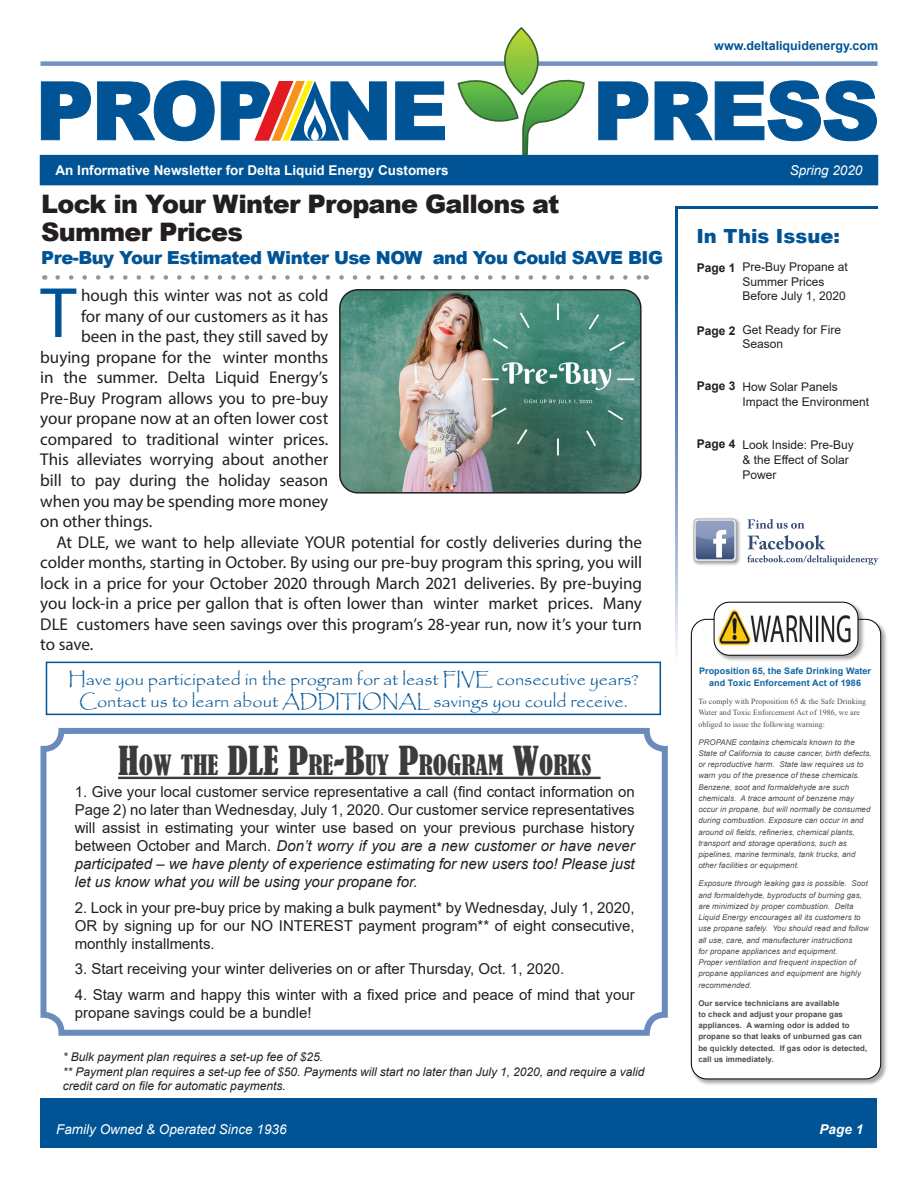
<style>
.page{position:relative;width:918px;height:1188px;background:#fff}
.page>*{position:absolute;margin:0;border:0;box-sizing:border-box;transform-origin:0 0}
.t1{font:72px "Myriad Pro";color:#005495}
.t2{font:condensed 26.25px "Bernard";color:#3c3c3d}
.t3{font:900 25.5px/28.5px "Arial";letter-spacing:-.03em;color:#231f20}
.t4{font:900 19.5px "Arial";color:#005495}
.t5{font:18px "Papyrus";color:#005495}
.t6{font:900 18px "Arial";letter-spacing:-.03em;color:#005495}
.Paragraph_with_inden{font:17.1px/20.5px "Myriad Pro";letter-spacing:-.005em;color:#231f20;text-align:justify}
.t7{font:15px/18px "Arial";color:#231f20;text-align:justify}
.t8{font:700 13.5px "Arial";color:#fff}
.t9{font:italic 13.5px "Arial";color:#fff}
.t10{font:italic 700 13.5px "Arial";color:#fff}
.t11{font:700 12.45px "Arial";color:#005495}
.t12{font:italic 12px/14.4px "Arial";color:#231f20}
.t13{font:12px/15px "Arial";color:#231f20}
.t14{font:700 12px "Arial";color:#231f20}
.t15{font:700 9px/12px "Arial";letter-spacing:.01em;color:#1063a1;text-align:center}
.t16{font:italic 7.8px/11.2px "Arial";letter-spacing:.01em;color:#4b4c4d}
.t17{font:700 7.8px/11.2px "Arial";letter-spacing:.01em;color:#4b4c4d}
.t18{font:7.8px/11.2px "Times New Roman";letter-spacing:.01em;color:#4b4c4d}
.s1{font-size:37.5px}
.s2{font-style:italic}
</style>
<div class="page">
<div style="left:40px;top:61px;width:838px;height:5px;background:#7492c0"></div>
<svg style="left:457px;top:28px;width:129px;height:127px"></svg>
<div style="left:40px;top:1098px;width:838px;height:50px;background:#005495"></div>
<div style="left:40px;top:155px;width:838px;height:30px;background:#005495"></div>
<svg style="left:58px;top:275px;width:581px;height:5px"></svg>
<svg style="left:675px;top:206px;width:203px;height:448px"></svg>
<div style="left:679px;top:210px;width:202px;height:459px;background:#fff"></div>
<svg style="left:41px;top:80px;width:836px;height:62px"></svg>
<svg style="left:251px;top:80px;width:92px;height:62px"></svg>
<div style="left:691px;top:619px;width:197px;height:467px;background:#231f20;opacity:.4"></div>
<div style="left:691px;top:619px;width:190px;height:460px;background:#fff;border-radius:15px"></div>
<div style="left:691px;top:619px;width:190px;height:460px;border:1px solid #000;border-radius:15px"></div>
<svg style="left:747px;top:519px;width:57px;height:10px"></svg>
<svg style="left:747px;top:535px;width:131px;height:30px"></svg>
<img style="left:693px;top:518px;width:47px;height:47px">
<div style="left:694px;top:519px;width:42px;height:42px;border:1px solid #a8a9ad;border-radius:4px"></div>
<svg style="left:695px;top:520px;width:40px;height:40px"></svg>
<div style="left:713px;top:602px;width:152px;height:61px;background:#231f20;opacity:.4"></div>
<div style="left:714px;top:602px;width:144px;height:53px;background:#fff;border-radius:15px"></div>
<img style="left:718px;top:609px;width:133px;height:42px">
<div style="left:714px;top:602px;width:144px;height:54px;border:1px solid #000;border-radius:15px"></div>
<div style="left:40px;top:728px;width:628px;height:308px;border:6px solid #6b8bbc;border-radius:18px"></div>
<img style="left:342px;top:292px;width:297px;height:199px">
<div style="left:339px;top:289px;width:303px;height:205px;border:2px solid #231f20;border-radius:18px"></div>
<hr style="left:118px;top:777px;width:483px;height:2px;background:#3c3c3d">
<div style="left:46px;top:662px;width:615px;height:53px;border:2px solid #005495"></div>
<p class="t11" style="left:714px;top:36px;width:165px">www.deltaliquidenergy.com</p>
<p class="t8" style="left:56px;top:161px;width:395px">An Informative Newsletter for Delta Liquid Energy Customers</p>
<p class="t9" style="left:790px;top:162px;width:74px">Spring 2020</p>
<p class="t3" style="left:41px;top:189px;width:520px">Lock in Your Winter Propane Gallons at<br>Summer Prices</p>
<p class="t6" style="left:41px;top:244px;width:623px">Pre-Buy Your Estimated Winter Use NOW and You Could SAVE BIG</p>
<p class="t1" style="left:40px;top:269px;width:37px">T</p>
<p class="Paragraph_with_inden" style="left:81px;top:285px;width:249px">hough this winter was not as cold</p>
<p class="Paragraph_with_inden" style="left:81px;top:306px;width:249px">for many of our customers as it has</p>
<p class="Paragraph_with_inden" style="left:81px;top:326px;width:249px">been in the past, they still saved by</p>
<p class="Paragraph_with_inden" style="left:40px;top:347px;width:290px">buying propane for the winter months</p>
<p class="Paragraph_with_inden" style="left:40px;top:367px;width:290px">in the summer. Delta Liquid Energy’s</p>
<p class="Paragraph_with_inden" style="left:40px;top:388px;width:290px">Pre-Buy Program allows you to pre-buy</p>
<p class="Paragraph_with_inden" style="left:40px;top:408px;width:290px">your propane now at an often lower cost</p>
<p class="Paragraph_with_inden" style="left:40px;top:429px;width:290px">compared to traditional winter prices.</p>
<p class="Paragraph_with_inden" style="left:40px;top:449px;width:290px">This alleviates worrying about another</p>
<p class="Paragraph_with_inden" style="left:40px;top:470px;width:290px">bill to pay during the holiday season</p>
<p class="Paragraph_with_inden" style="left:40px;top:490px;width:290px">when you may be spending more money</p>
<p class="Paragraph_with_inden" style="left:40px;top:511px;width:114px">on other things.</p>
<p class="Paragraph_with_inden" style="left:40px;top:531px;width:603px;text-indent:16px">At DLE, we want to help alleviate YOUR potential for costly deliveries during the colder months, starting in October. By using our pre-buy program this spring, you will lock in a price for your October 2020 through March 2021 deliveries. By pre-buying you lock-in a price per gallon that is often lower than winter market prices. Many DLE customers have seen savings over this program’s 28-year run, now it’s your turn to save.</p>
<p class="t5" style="left:68px;top:668px;width:572px">Have you participated in the program for at least FIVE consecutive years?</p>
<p class="t5" style="left:79px;top:690px;width:550px">Contact us to learn about ADDITIONAL savings you could receive.</p>
<p class="t2" style="left:118px;top:750px;width:475px"><span class="s1">H</span>OW THE <span class="s1">DLE P</span>RE<span class="s1">-B</span>UY <span class="s1">P</span>ROGRAM <span class="s1">W</span>ORKS</p>
<p class="t7" style="left:75px;top:783px;width:561px">1. Give your local customer service representative a call (find contact information on Page 2) no later than Wednesday, July 1, 2020. Our customer service representatives will assist in estimating your winter use based on your previous purchase history between October and March. <span class="s2">Don’t worry if you are a new customer or have never participated – we have plenty of experience estimating for new users too! Please just let us know what you will be using your propane for.</span></p>
<p class="t7" style="left:75px;top:898px;width:561px">2. Lock in your pre-buy price by making a bulk payment* by Wednesday, July 1, 2020, OR by signing up for our NO INTEREST payment program** of eight consecutive, monthly installments.</p>
<p class="t7" style="left:75px;top:960px;width:491px">3. Start receiving your winter deliveries on or after Thursday, Oct. 1, 2020.</p>
<p class="t7" style="left:75px;top:985px;width:561px">4. Stay warm and happy this winter with a fixed price and peace of mind that your propane savings could be a bundle!</p>
<p class="t12" style="left:63px;top:1050px;width:262px">* Bulk payment plan requires a set-up fee of $25.</p>
<p class="t12" style="left:63px;top:1064px;width:583px">** Payment plan requires a set-up fee of $50. Payments will start no later than July 1, 2020, and require a valid credit card on file for automatic payments.</p>
<p class="t4" style="left:696px;top:222px;width:145px">In This Issue:</p>
<p class="t14" style="left:697px;top:259px;width:40px">Page 1</p>
<p class="t13" style="left:742px;top:259px;width:107px">Pre-Buy Propane at</p>
<p class="t13" style="left:742px;top:274px;width:84px">Summer Prices</p>
<p class="t13" style="left:742px;top:288px;width:105px">Before July 1, 2020</p>
<p class="t13" style="left:742px;top:323px;width:100px;line-height:13.5px">Get Ready for Fire<br>Season</p>
<p class="t13" style="left:742px;top:380px;width:128px;line-height:14.4px">How Solar Panels<br>Impact the Environment</p>
<p class="t13" style="left:742px;top:438px;width:113px">Look Inside: Pre-Buy &amp; the Effect of Solar<br>Power</p>
<p class="t14" style="left:697px;top:322px;width:40px">Page 2</p>
<p class="t14" style="left:697px;top:377px;width:40px">Page 3</p>
<p class="t14" style="left:697px;top:436px;width:40px">Page 4</p>
<p class="t15" style="left:699px;top:665px;width:174px">Proposition 65, the Safe Drinking Water and Toxic Enforcement Act of 1986</p>
<p class="t18" style="left:698px;top:696px;width:169px">To comply with Proposition 65 &amp; the Safe Drinking<br>Water and Toxic Enforcement Act of 1986, we are obliged to issue the following warning:</p>
<p class="t16" style="left:698px;top:736px;width:175px">PROPANE contains chemicals known to the State of California to cause cancer, birth defects, or reproductive harm. State law requires us to warn you of the presence of these chemicals.<br>Benzene, soot and formaldehyde are such chemicals. A trace amount of benzene may occur in propane, but will normally be consumed during combustion. Exposure can occur in and around oil fields, refineries, chemical plants, transport and storage operations, such as pipelines, marine terminals, tank trucks, and other facilities or equipment.</p>
<p class="t16" style="left:698px;top:878px;width:172px">Exposure through leaking gas is possible. Soot and formaldehyde, byproducts of burning gas, are minimized by proper combustion. Delta Liquid Energy encourages all its customers to use propane safely. You should read and follow all use, care, and manufacturer instructions<br>for propane appliances and equipment.<br>Proper ventilation and frequent inspection of propane appliances and equipment are highly recommended.</p>
<p class="t17" style="left:698px;top:997px;width:170px">Our service technicians are available<br>to check and adjust your propane gas appliances. A warning odor is added to propane so that leaks of unburned gas can be quickly detected. If gas odor is detected, call us immediately.</p>
<p class="t9" style="left:56px;top:1121px;width:232px">Family Owned &amp; Operated Since 1936</p>
<p class="t10" style="left:820px;top:1120px;width:45px">Page 1</p>
</div>
